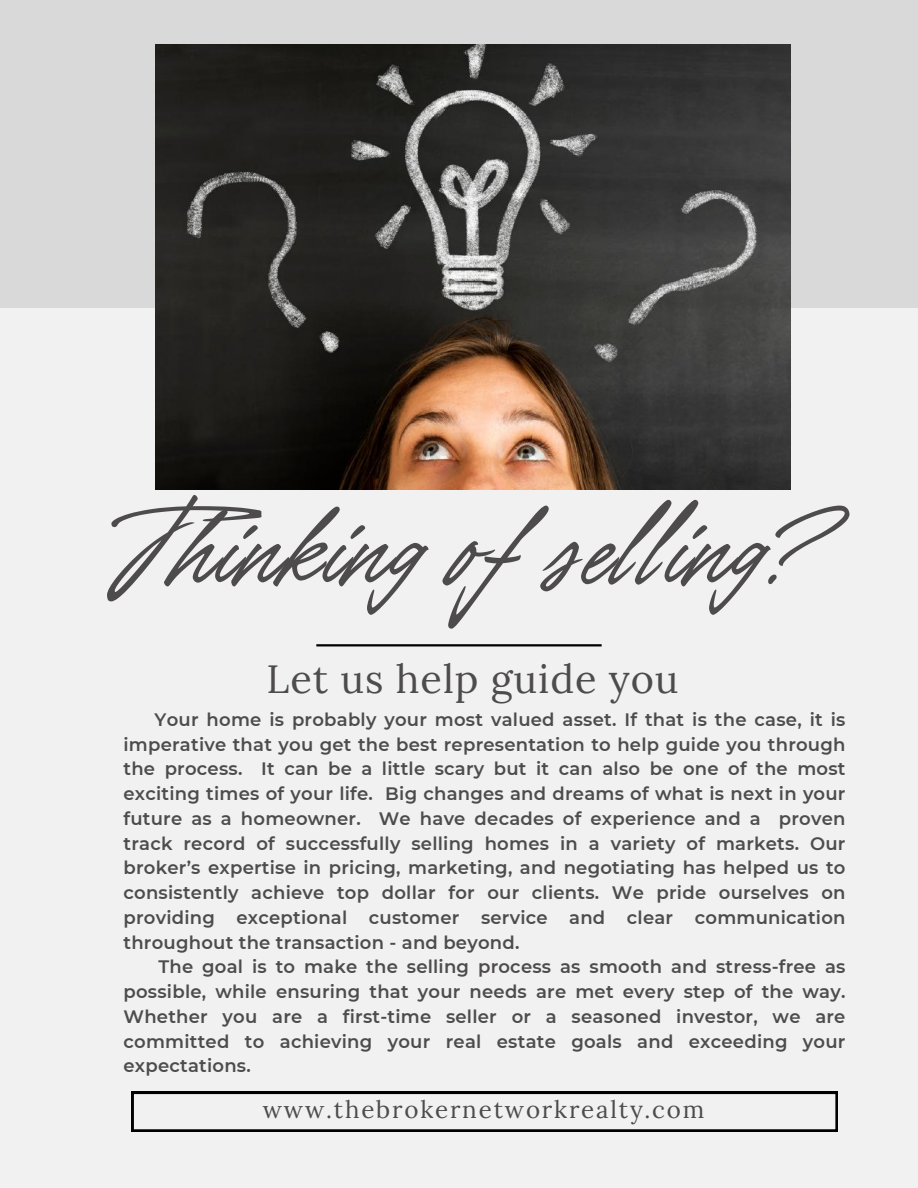
<style>
.page{position:relative;width:918px;height:1188px;background:#f1f1f1}
.page>*{position:absolute;margin:0;border:0;box-sizing:border-box;transform-origin:0 0}
.t1{font:94.8px "TY Script";letter-spacing:.025em;color:#4d4b4b}
.t2{font:39.6px "Lora";letter-spacing:.025em;color:#4d4b4b}
.t3{font:24.15px "Lora";letter-spacing:.075em;color:#4d4b4b}
.t4{font:600 18px/24.8px "Montserrat";letter-spacing:.015em;color:#4d4b4b;text-align:justify}
</style>
<div class="page">
<div style="left:0;top:0;width:918px;height:308px;background:#d9d9d9"></div>
<img style="left:155px;top:44px;width:636px;height:446px">
<svg style="left:132px;top:1092px;width:706px;height:39px"></svg>
<hr style="left:316px;top:644px;width:286px;height:2px;background:#000">
<h1 class="t1" style="left:124px;top:492px;width:727px">Thinking ofsel ing?</h1>
<h2 class="t2" style="left:267px;top:653px;width:414px">Let us help guide you</h2>
<p class="t4" style="left:124px;top:707px;width:723px;text-indent:31px">Your home is probably your most valued asset. If that is the case, it is imperative that you get the best representation to help guide you through the process. It can be a little scary but it can also be one of the most exciting times of your life. Big changes and dreams of what is next in your future as a homeowner. We have decades of experience and a proven track record of successfully selling homes in a variety of markets. Our broker’s expertise in pricing, marketing, and negotiating has helped us to consistently achieve top dollar for our clients. We pride ourselves on providing exceptional customer service and clear communication throughout the transaction - and beyond.</p>
<p class="t4" style="left:124px;top:954px;width:723px;text-indent:35px">The goal is to make the selling process as smooth and stress-free as possible, while ensuring that your needs are met every step of the way.<br>Whether you are a first-time seller or a seasoned investor, we are committed to achieving your real estate goals and exceeding your expectations.</p>
<h3 class="t3" style="left:263px;top:1094px;width:443px">www.thebrokernetworkrealty.com</h3>
</div>
